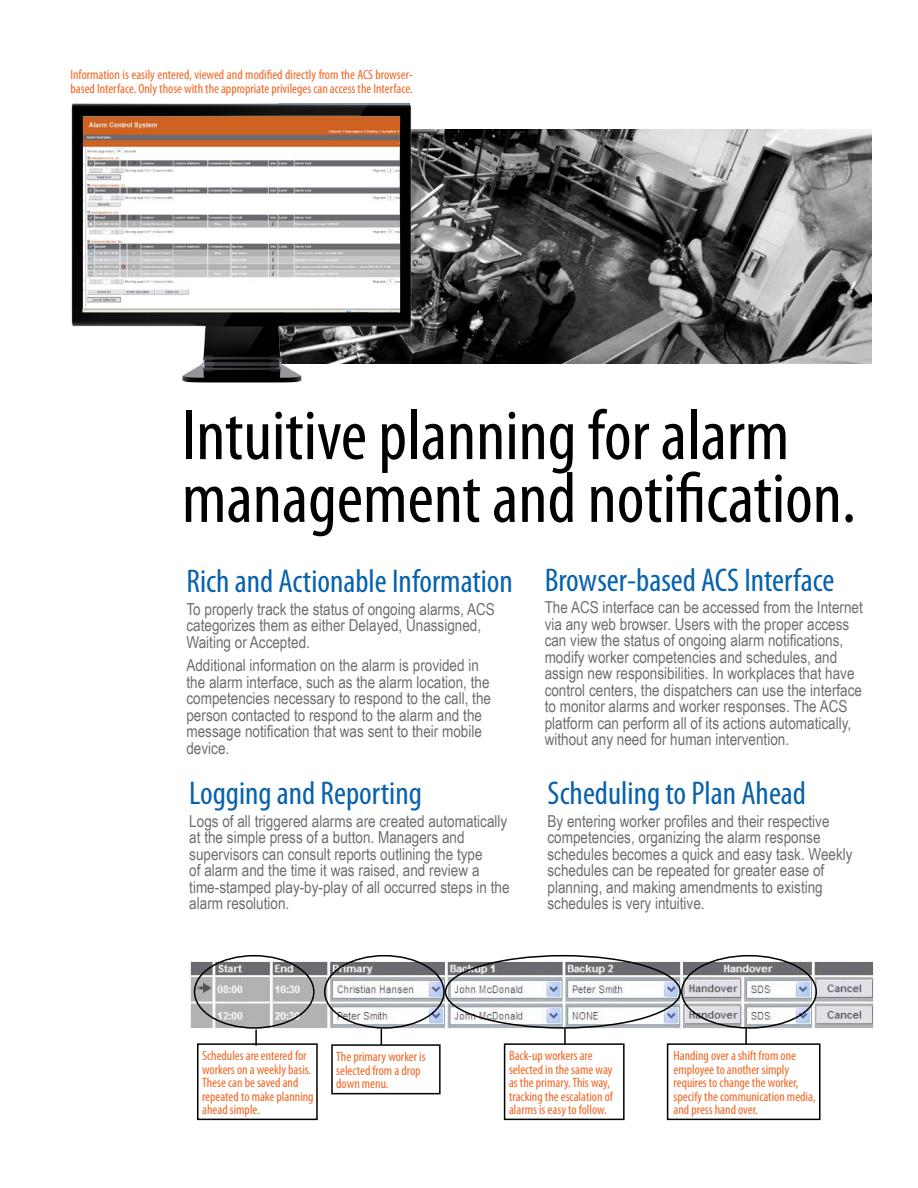
<style>
.page{position:relative;width:918px;height:1188px;background:#fff}
.page>*{position:absolute;margin:0;border:0;box-sizing:border-box;transform-origin:0 0}
.t1{font:condensed 72px/62.8px "Myriad Pro";color:#000}
.t2{font:condensed 33px "Myriad Pro";color:#0862ac}
.t3{font:16.5px/16.5px "Arial Narrow";color:#6d6e71}
.t4{font:condensed 13.5px/13.5px "Myriad Pro";color:#f26522}
</style>
<div class="page">
<img style="left:413px;top:129px;width:459px;height:234px">
<div style="left:197px;top:1043px;width:121px;height:77px;border:2px solid #000"></div>
<img style="left:71px;top:103px;width:342px;height:280px">
<img style="left:189px;top:961px;width:685px;height:68px">
<div style="left:194px;top:955px;width:121px;height:74px;border:2px solid #000;border-radius:50%"></div>
<svg style="left:255px;top:1030px;width:2px;height:16px"></svg>
<svg style="left:381px;top:1029px;width:1px;height:15px"></svg>
<div style="left:445px;top:955px;width:236px;height:74px;border:2px solid #000;border-radius:50%"></div>
<div style="left:681px;top:955px;width:136px;height:74px;border:2px solid #000;border-radius:50%"></div>
<svg style="left:564px;top:1029px;width:2px;height:14px"></svg>
<svg style="left:745px;top:1029px;width:2px;height:14px"></svg>
<div style="left:331px;top:1044px;width:110px;height:50px;border:2px solid #000"></div>
<div style="left:504px;top:1043px;width:121px;height:77px;border:2px solid #000"></div>
<div style="left:667px;top:1043px;width:154px;height:77px;border:2px solid #000"></div>
<div style="left:324px;top:955px;width:121px;height:74px;border:2px solid #000;border-radius:50%"></div>
<p class="t4" style="left:70px;top:68px;width:344px">Information is easily entered, viewed and modified directly from the ACS browser&shy;based Interface. Only those with the appropriate privileges can access the Interface.</p>
<h1 class="t1" style="left:182px;top:403px;width:675px">Intuitive planning for alarm management and notification.</h1>
<h2 class="t2" style="left:186px;top:562px;width:328px">Rich and Actionable Information</h2>
<p class="t3" style="left:186px;top:600px;width:310px">To properly track the status of ongoing alarms, ACS categorizes them as either Delayed, Unassigned,<br>Waiting or Accepted.</p>
<p class="t3" style="left:186px;top:656px;width:306px">Additional information on the alarm is provided in the alarm interface, such as the alarm location, the competencies necessary to respond to the call, the person contacted to respond to the alarm and the message notification that was sent to their mobile device.</p>
<h2 class="t2" style="left:189px;top:773px;width:234px">Logging and Reporting</h2>
<p class="t3" style="left:189px;top:812px;width:322px">Logs of all triggered alarms are created automatically at the simple press of a button. Managers and supervisors can consult reports outlining the type<br>of alarm and the time it was raised, and review a time-stamped play-by-play of all occurred steps in the alarm resolution.</p>
<h2 class="t2" style="left:545px;top:560px;width:291px">Browser-based ACS Interface</h2>
<p class="t3" style="left:545px;top:599px;width:320px">The ACS interface can be accessed from the Internet via any web browser. Users with the proper access can view the status of ongoing alarm notifications, modify worker competencies and schedules, and assign new responsibilities. In workplaces that have control centers, the dispatchers can use the interface to monitor alarms and worker responses. The ACS platform can perform all of its actions automatically, without any need for human intervention.</p>
<h2 class="t2" style="left:548px;top:773px;width:260px">Scheduling to Plan Ahead</h2>
<p class="t3" style="left:548px;top:812px;width:307px">By entering worker profiles and their respective competencies, organizing the alarm response schedules becomes a quick and easy task. Weekly schedules can be repeated for greater ease of planning, and making amendments to existing schedules is very intuitive.</p>
<p class="t4" style="left:202px;top:1049px;width:113px">Schedules are entered for workers on a weekly basis.<br>These can be saved and repeated to make planning ahead simple.</p>
<p class="t4" style="left:336px;top:1050px;width:91px">The primary worker is selected from a drop down menu.</p>
<p class="t4" style="left:509px;top:1049px;width:105px">Back-up workers are selected in the same way as the primary. This way, tracking the escalation of alarms is easy to follow.</p>
<p class="t4" style="left:674px;top:1049px;width:144px">Handing over a shift from one employee to another simply requires to change the worker, specify the communication media, and press hand over.</p>
</div>
